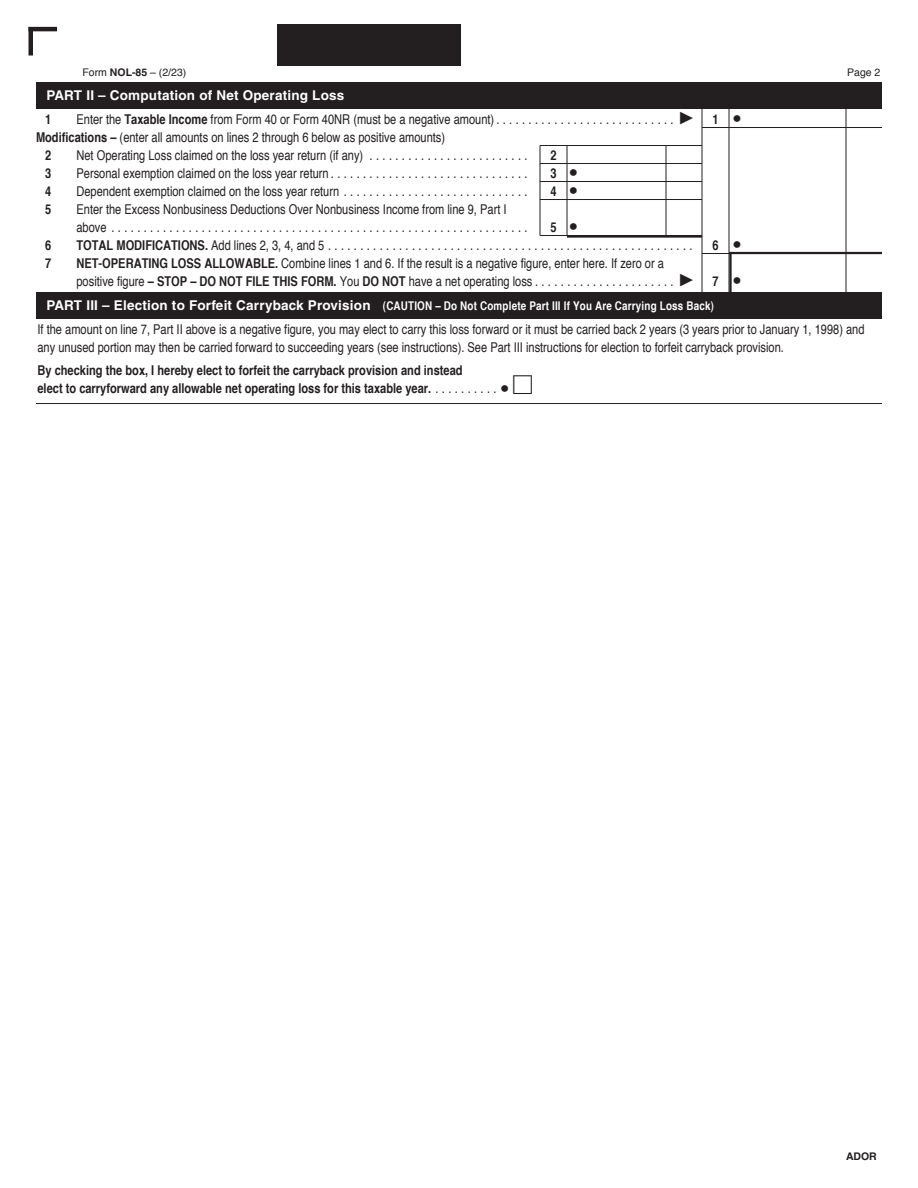
<style>
.page{position:relative;width:918px;height:1188px;background:#fff}
.page>*{position:absolute;margin:0;border:0;box-sizing:border-box;transform-origin:0 0}
.t1{font:condensed 13.5px/18px "Helvetica";color:#231f20}
.t2{font:700 condensed 13.5px/18px "Helvetica";color:#231f20}
.t3{font:700 13.5px "Helvetica";letter-spacing:.015em;color:#fff}
.t4{font:13.5px "Newspaper Pi BT";color:#231f20}
.t5{font:700 condensed 12px "Helvetica";letter-spacing:.015em;color:#fff}
.t6{font:10.5px "Helvetica";color:#231f20}
.t7{font:700 10.5px "Helvetica";color:#231f20}
.s1{font-weight:700}
.s2{font-family:"Newspaper Pi BT";font-stretch:normal;font-size:16.5px}
.s3{font-stretch:normal;font-size:13.5px}
.s4{font-weight:400}
.s5{font-family:"Newspaper Pi BT";font-weight:400;font-stretch:normal}
</style>
<div class="page">
<div style="left:28px;top:27px;width:5px;height:29px;background:#231f20"></div>
<hr style="left:28px;top:27px;width:29px;height:4px;background:#231f20">
<hr style="left:36px;top:403px;width:846px;height:1px;background:#231f20">
<div style="left:36px;top:82px;width:846px;height:27px;background:#231f20"></div>
<div style="left:36px;top:292px;width:846px;height:27px;background:#231f20"></div>
<hr style="left:702px;top:127px;width:180px;height:1px;background:#231f20">
<hr style="left:540px;top:145px;width:162px;height:1px;background:#231f20">
<hr style="left:540px;top:163px;width:162px;height:1px;background:#231f20">
<hr style="left:540px;top:181px;width:162px;height:1px;background:#231f20">
<hr style="left:540px;top:199px;width:162px;height:1px;background:#231f20">
<hr style="left:540px;top:235px;width:162px;height:1px;background:#231f20">
<hr style="left:702px;top:253px;width:180px;height:1px;background:#231f20">
<hr style="left:567px;top:146px;width:1px;height:90px;background:#231f20">
<hr style="left:540px;top:146px;width:1px;height:90px;background:#231f20">
<hr style="left:666px;top:146px;width:1px;height:90px;background:#231f20">
<hr style="left:702px;top:105px;width:1px;height:190px;background:#231f20">
<hr style="left:729px;top:106px;width:1px;height:190px;background:#231f20">
<hr style="left:846px;top:106px;width:1px;height:188px;background:#231f20">
<hr style="left:567px;top:235px;width:135px;height:3px;background:#231f20">
<hr style="left:729px;top:252px;width:153px;height:2px;background:#231f20">
<hr style="left:729px;top:253px;width:3px;height:39px;background:#231f20">
<div style="left:277px;top:24px;width:184px;height:42px;background:#231f20"></div>
<p class="t6" style="left:83px;top:67px;width:105px">Form <span class="s1">NOL-85</span> – (2/23)</p>
<p class="t6" style="left:847px;top:67px;width:35px">Page 2</p>
<p class="t3" style="left:46px;top:90px;width:299px">PART II – Computation of Net Operating Loss</p>
<p class="t2" style="left:45px;top:111px;width:8px">1</p>
<p class="t1" style="left:76px;top:111px;width:621px">Enter the <span class="s1">Taxable Income</span> from Form 40 or Form 40NR (must be a negative amount) . . . . . . . . . . . . . . . . . . . . . . . . . . . . <span class="s2">-</span></p>
<p class="t1" style="left:36px;top:129px;width:411px"><span class="s1">Modifications –</span> (enter all amounts on lines 2 through 6 below as positive amounts)</p>
<p class="t2" style="left:45px;top:147px;width:8px">2</p>
<p class="t1" style="left:76px;top:147px;width:453px">Net Operating Loss claimed on the loss year return (if any) . . . . . . . . . . . . . . . . . . . . . . . . .</p>
<p class="t2" style="left:45px;top:165px;width:8px">3</p>
<p class="t1" style="left:76px;top:165px;width:453px">Personal exemption claimed on the loss year return . . . . . . . . . . . . . . . . . . . . . . . . . . . . . . .</p>
<p class="t2" style="left:45px;top:183px;width:8px">4</p>
<p class="t1" style="left:76px;top:183px;width:453px">Dependent exemption claimed on the loss year return . . . . . . . . . . . . . . . . . . . . . . . . . . . . .</p>
<p class="t2" style="left:45px;top:201px;width:8px">5</p>
<p class="t1" style="left:76px;top:201px;width:453px">Enter the Excess Nonbusiness Deductions Over Nonbusiness Income from line 9, Part I above .................................................................</p>
<p class="t2" style="left:45px;top:237px;width:8px">6</p>
<p class="t1" style="left:76px;top:237px;width:618px"><span class="s1">TOTAL MODIFICATIONS.</span> Add lines 2, 3, 4, and 5.........................................................</p>
<p class="t2" style="left:45px;top:255px;width:8px">7</p>
<p class="t1" style="left:76px;top:255px;width:621px"><span class="s1">NET-OPERATING LOSS ALLOWABLE.</span> Combine lines 1 and 6. If the result is a negative figure, enter here. If zero or a positive figure <span class="s1">– STOP – DO NOT FILE THIS FORM.</span> You <span class="s1">DO NOT</span> have a net operating loss . . . . . . . . . . . . . . . . . . . . . . <span class="s2">-</span></p>
<p class="t2" style="left:550px;top:147px;width:8px">2</p>
<p class="t2" style="left:550px;top:165px;width:8px">3</p>
<p class="t2" style="left:550px;top:183px;width:8px">4</p>
<p class="t2" style="left:550px;top:219px;width:8px">5</p>
<p class="t4" style="left:569px;top:165px;width:11px">•</p>
<p class="t4" style="left:569px;top:183px;width:11px">•</p>
<p class="t4" style="left:569px;top:219px;width:11px">•</p>
<p class="t2" style="left:712px;top:111px;width:8px">1</p>
<p class="t2" style="left:712px;top:237px;width:8px">6</p>
<p class="t2" style="left:712px;top:273px;width:8px">7</p>
<p class="t5" style="left:46px;top:301px;width:669px"><span class="s3">PART III – Election to Forfeit Carryback Provision</span> (CAUTION – Do Not Complete Part III If You Are Carrying Loss Back)</p>
<p class="t4" style="left:732px;top:111px;width:11px">•</p>
<p class="t4" style="left:732px;top:237px;width:11px">•</p>
<p class="t4" style="left:732px;top:273px;width:11px">•</p>
<p class="t1" style="left:37px;top:322px;width:829px">If the amount on line 7, Part II above is a negative figure, you may elect to carry this loss forward or it must be carried back 2 years (3 years prior to January 1, 1998) and any unused portion may then be carried forward to succeeding years (see instructions). See Part III instructions for election to forfeit carryback provision.</p>
<p class="t2" style="left:37px;top:362px;width:473px">By checking the box, I hereby elect to forfeit the carryback provision and instead<br>elect to carryforward any allowable net operating loss for this taxable year. <span class="s4">. . . . . . . . . .</span> <span class="s5">•</span></p>
<p class="t7" style="left:846px;top:1152px;width:32px">ADOR</p>
</div>
